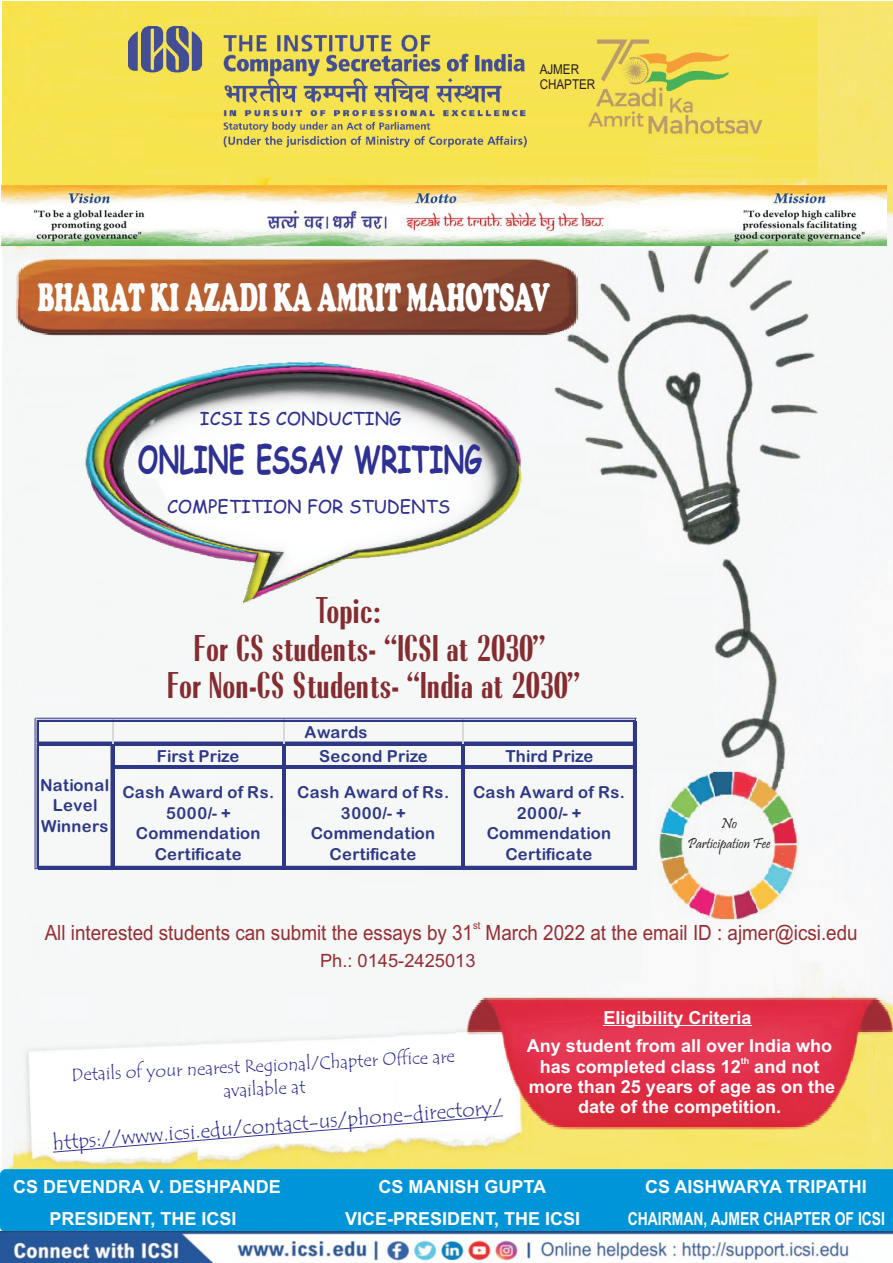
<style>
.page{position:relative;width:893px;height:1263px;background:#fff}
.page>*{position:absolute;margin:0;border:0;box-sizing:border-box;transform-origin:0 0}
.t1{font:900 41.4px "Cooper";color:#fff;scale:.56 1}
.t2{font:700 37.5px "Comic Sans MS";color:#2e3092;scale:.69 1}
.t3{font:34.65px "Cindybob";color:#842c30}
.t4{font:21px "Arial";color:#952e32;scale:.9 1}
.t5{font:21px "Tempus Sans ITC";color:#2e3092}
.t6{font:18.3px "Arial";color:#952e32}
.t7{font:700 18px/20.1px "Arial";color:#fff;text-align:center}
.t8{font:18px/23.4px "Tempus Sans ITC";color:#2e3092;text-align:center}
.t9{font:18px "Comic Sans MS";color:#2e3092}
.t10{font:700 18px "Arial";color:#fff;scale:.77 1}
.t11{font:16.5px/20.7px "Arial Rounded MT Bold";letter-spacing:.025em;color:#2e3887;text-align:center}
.t12{font:16.5px "Arial Rounded MT Bold";color:#2e3887}
.t13{font:15px/19.6px "Pristina";color:#231f20;text-align:center}
.t14{font:13.5px/15.1px "Arial";color:#231f20;scale:.86 1}
.t15{font:10.5px "Arial";color:#952e32;scale:.9 1}
.t16{font:700 9px "Arial";color:#fff}
</style>
<div class="page">
<img style="left:3px;top:2px;width:890px;height:1167px">
<img style="left:128px;top:27px;width:398px;height:121px">
<img style="left:580px;top:28px;width:217px;height:124px">
<img style="left:1px;top:186px;width:885px;height:60px">
<img style="left:3px;top:249px;width:603px;height:97px">
<img style="left:11px;top:284px;width:612px;height:377px">
<hr style="left:36px;top:719px;width:1px;height:151px;background:#d8d9db">
<hr style="left:38px;top:742px;width:73px;height:1px;background:#2e3887">
<hr style="left:38px;top:744px;width:73px;height:1px;background:#2e3887">
<hr style="left:114px;top:742px;width:169px;height:1px;background:#2e3887">
<hr style="left:114px;top:744px;width:169px;height:1px;background:#2e3887">
<hr style="left:286px;top:742px;width:176px;height:1px;background:#2e3887">
<hr style="left:286px;top:744px;width:176px;height:1px;background:#2e3887">
<hr style="left:634px;top:719px;width:1px;height:151px;background:#d8d9db">
<hr style="left:112px;top:719px;width:1px;height:151px;background:#d8d9db">
<hr style="left:284px;top:719px;width:1px;height:151px;background:#d8d9db">
<hr style="left:114px;top:765px;width:169px;height:1px;background:#2e3887">
<hr style="left:114px;top:766px;width:169px;height:1px;background:#2e3887">
<hr style="left:114px;top:768px;width:169px;height:1px;background:#2e3887">
<hr style="left:463px;top:719px;width:1px;height:151px;background:#d8d9db">
<hr style="left:286px;top:765px;width:176px;height:1px;background:#2e3887">
<hr style="left:286px;top:766px;width:176px;height:1px;background:#2e3887">
<hr style="left:286px;top:768px;width:176px;height:1px;background:#2e3887">
<svg style="left:35px;top:718px;width:3px;height:27px"></svg>
<svg style="left:111px;top:742px;width:3px;height:27px"></svg>
<hr style="left:38px;top:866px;width:73px;height:1px;background:#2e3887">
<hr style="left:38px;top:868px;width:73px;height:1px;background:#2e3887">
<svg style="left:282px;top:742px;width:4px;height:27px"></svg>
<hr style="left:114px;top:866px;width:169px;height:1px;background:#2e3887">
<hr style="left:114px;top:868px;width:169px;height:1px;background:#2e3887">
<svg style="left:461px;top:742px;width:4px;height:27px"></svg>
<hr style="left:286px;top:866px;width:176px;height:1px;background:#2e3887">
<hr style="left:286px;top:868px;width:176px;height:1px;background:#2e3887">
<hr style="left:35px;top:745px;width:1px;height:121px;background:#2e3887">
<hr style="left:37px;top:745px;width:1px;height:121px;background:#2e3887">
<hr style="left:111px;top:769px;width:1px;height:97px;background:#2e3887">
<hr style="left:113px;top:769px;width:1px;height:97px;background:#2e3887">
<hr style="left:282px;top:769px;width:1px;height:97px;background:#2e3887">
<hr style="left:283px;top:769px;width:1px;height:97px;background:#2e3887">
<hr style="left:285px;top:769px;width:1px;height:97px;background:#2e3887">
<hr style="left:461px;top:769px;width:1px;height:97px;background:#2e3887">
<hr style="left:462px;top:769px;width:1px;height:97px;background:#2e3887">
<hr style="left:463px;top:769px;width:1px;height:97px;background:#2e3887">
<hr style="left:464px;top:769px;width:1px;height:97px;background:#2e3887">
<hr style="left:633px;top:769px;width:1px;height:97px;background:#2e3887">
<hr style="left:635px;top:769px;width:1px;height:97px;background:#2e3887">
<hr style="left:38px;top:718px;width:595px;height:1px;background:#2e3887">
<hr style="left:38px;top:720px;width:595px;height:1px;background:#2e3887">
<hr style="left:465px;top:742px;width:168px;height:1px;background:#2e3887">
<hr style="left:465px;top:744px;width:168px;height:1px;background:#2e3887">
<hr style="left:465px;top:765px;width:168px;height:1px;background:#2e3887">
<hr style="left:465px;top:766px;width:168px;height:1px;background:#2e3887">
<hr style="left:465px;top:768px;width:168px;height:1px;background:#2e3887">
<svg style="left:633px;top:718px;width:3px;height:51px"></svg>
<hr style="left:465px;top:866px;width:168px;height:1px;background:#2e3887">
<hr style="left:465px;top:868px;width:168px;height:1px;background:#2e3887">
<img style="left:457px;top:963px;width:436px;height:193px">
<div style="left:0;top:1169px;width:893px;height:63px;background:#0095d9"></div>
<img style="left:0;top:1232px;width:893px;height:31px">
<svg style="left:53px;top:1115px;width:450px;height:37px"></svg>
<hr style="left:603px;top:1025px;width:148px;height:1px;background:#fff">
<p class="t14" style="left:540px;top:63px;width:66px">AJMER<br>CHAPTER</p>
<h1 class="t1" style="left:38px;top:283px;width:916px">BHARAT KI AZADI KA AMRIT MAHOTSAV</h1>
<p class="t9" style="left:200px;top:411px;width:203px">ICSI IS CONDUCTING</p>
<h2 class="t2" style="left:138px;top:443px;width:500px">ONLINE ESSAY WRITING</h2>
<p class="t9" style="left:167px;top:499px;width:285px">COMPETITION FOR STUDENTS</p>
<h3 class="t3" style="left:316px;top:596px;width:66px">Topic:</h3>
<h3 class="t3" style="left:195px;top:634px;width:353px">For CS students- “ICSI at 2030”</h3>
<h3 class="t3" style="left:168px;top:672px;width:415px">For Non-CS Students- “India at 2030”</h3>
<p class="t11" style="left:40px;top:776px;width:70px">National<br>Level<br>Winners</p>
<p class="t11" style="left:305px;top:723px;width:64px">Awards</p>
<p class="t12" style="left:157px;top:750px;width:84px">First Prize</p>
<p class="t11" style="left:319px;top:747px;width:110px">Second Prize</p>
<p class="t12" style="left:505px;top:750px;width:89px">Third Prize</p>
<p class="t11" style="left:122px;top:783px;width:153px">Cash Award of Rs.<br>5000/- +<br>Commendation<br>Certificate</p>
<p class="t11" style="left:297px;top:783px;width:153px">Cash Award of Rs.<br>3000/- +<br>Commendation<br>Certificate</p>
<p class="t11" style="left:473px;top:783px;width:153px">Cash Award of Rs.<br>2000/- +<br>Commendation<br>Certificate</p>
<p class="t13" style="left:687px;top:815px;width:85px">No<br>Participation Fee</p>
<p class="t15" style="left:473px;top:922px;width:10px">st</p>
<p class="t4" style="left:45px;top:924px;width:905px">All interested students can submit the essays by 31 March 2022 at the email ID : ajmer@icsi.edu</p>
<p class="t6" style="left:320px;top:954px;width:157px">Ph.: 0145-2425013</p>
<p class="t8" style="left:71px;top:1064px;width:385px;rotate:-3deg">Details of your nearest Regional/Chapter Office are available at</p>
<p class="t5" style="left:52px;top:1133px;width:453px;rotate:-5deg">https://www.icsi.edu/contact-us/phone-directory/</p>
<p class="t7" style="left:527px;top:1005px;width:307px;line-height:28px">Eligibility Criteria<br>Any student from all over India who</p>
<p class="t16" style="left:741px;top:1057px;width:10px">th</p>
<p class="t7" style="left:529px;top:1058px;width:308px">has completed class 12 and not more than 25 years of age as on the date of the competition.</p>
<p class="t7" style="left:13px;top:1178px;width:269px">CS DEVENDRA V. DESHPANDE</p>
<p class="t7" style="left:645px;top:1178px;width:223px">CS AISHWARYA TRIPATHI</p>
<p class="t7" style="left:49px;top:1210px;width:189px">PRESIDENT, THE ICSI</p>
<p class="t10" style="left:628px;top:1212px;width:336px">CHAIRMAN, AJMER CHAPTER OF ICSI</p>
<p class="t7" style="left:345px;top:1172px;width:237px;line-height:32.4px">CS MANISH GUPTA<br>VICE-PRESIDENT, THE ICSI</p>
</div>
